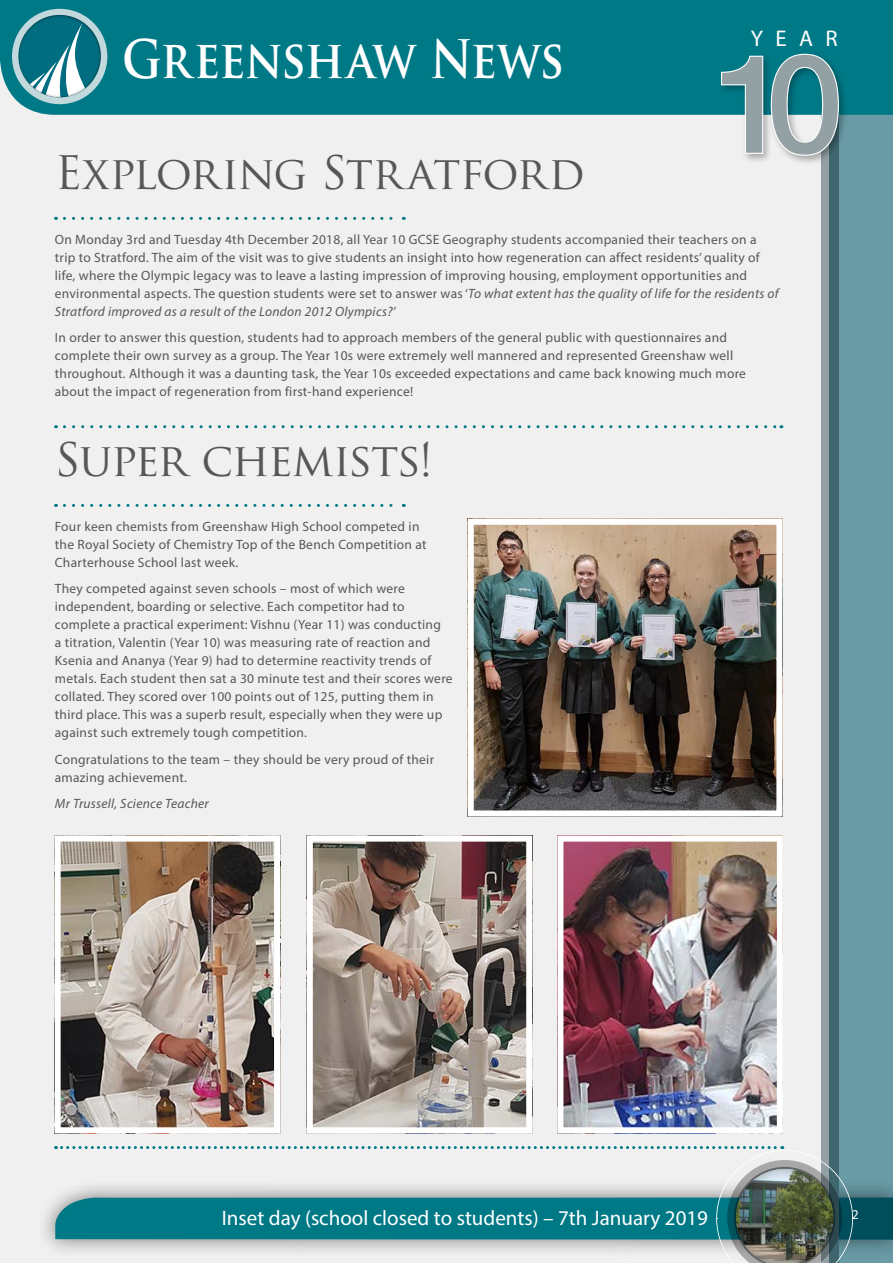
<style>
.page{position:relative;width:893px;height:1263px;background:#f0f0f1}
.page>*{position:absolute;margin:0;border:0;box-sizing:border-box;transform-origin:0 0}
.t1{font:700 51.75px "Trajan Pro";letter-spacing:-.015em;color:#fff;scale:.87 1}
.t2{font:45px "Trajan Pro";letter-spacing:-.03em;color:#575756}
.t3{font:22.8px "Myriad Pro";color:#fff}
.t4{font:21px "Myriad Pro";color:#fff}
.t5{font:13.5px/18px "Myriad Pro";letter-spacing:.02em;color:#575756}
.t6{font:italic 13.5px "Myriad Pro";letter-spacing:.02em;color:#575756}
.t7{font:13.5px "Myriad Pro";color:#fff}
.s1{font-style:italic}
</style>
<div class="page">
<div style="left:37px;top:1178px;width:856px;height:80px;background:#000;opacity:.5"></div>
<div style="left:822px;top:6px;width:17px;height:1257px;background:#93a1a4"></div>
<svg style="left:829px;top:115px;width:64px;height:1031px;background:#5f8d98"></svg>
<div style="left:0;top:0;width:893px;height:115px;background:#007987"></div>
<div style="left:12px;top:9px;width:95px;height:95px;background:#c1d9dd;border-radius:50%"></div>
<div style="left:6px;top:3px;width:108px;height:95px;background:#000;opacity:.75"></div>
<div style="left:718px;top:51px;width:130px;height:114px;background:#000;opacity:.3"></div>
<svg style="left:720px;top:53px;width:119px;height:103px"></svg>
<svg style="left:64px;top:217px;width:340px;height:3px"></svg>
<svg style="left:64px;top:504px;width:340px;height:3px"></svg>
<img style="left:475px;top:526px;width:300px;height:283px">
<div style="left:468px;top:519px;width:314px;height:297px;border:6px solid #fff"></div>
<svg style="left:64px;top:425px;width:718px;height:3px"></svg>
<img style="left:62px;top:843px;width:211px;height:283px">
<div style="left:55px;top:836px;width:225px;height:297px;border:6px solid #fff"></div>
<img style="left:564px;top:843px;width:212px;height:283px">
<div style="left:557px;top:836px;width:226px;height:297px;border:6px solid #fff"></div>
<img style="left:314px;top:843px;width:211px;height:283px">
<div style="left:307px;top:836px;width:225px;height:297px;border:6px solid #fff"></div>
<svg style="left:55px;top:1146px;width:838px;height:117px"></svg>
<h1 class="t1" style="left:122px;top:27px;width:509px">Greenshaw News</h1>
<h2 class="t2" style="left:55px;top:144px;width:531px">Exploring Stratford</h2>
<h3 class="t3" style="left:751px;top:24px;width:88px">YEAR</h3>
<p class="t5" style="left:55px;top:230px;width:725px">On Monday 3rd and Tuesday 4th December 2018, all Year 10 GCSE Geography students accompanied their teachers on a trip to Stratford. The aim of the visit was to give students an insight into how regeneration can affect residents’ quality of life, where the Olympic legacy was to leave a lasting impression of improving housing, employment opportunities and environmental aspects. The question students were set to answer was ‘<span class="s1">To what extent has the quality of life for the residents of Stratford improved as a result of the London 2012 Olympics?’</span></p>
<p class="t5" style="left:55px;top:328px;width:693px">In order to answer this question, students had to approach members of the general public with questionnaires and complete their own survey as a group. The Year 10s were extremely well mannered and represented Greenshaw well throughout. Although it was a daunting task, the Year 10s exceeded expectations and came back knowing much more about the impact of regeneration from first-hand experience!</p>
<h2 class="t2" style="left:55px;top:431px;width:380px">Super chemists!</h2>
<p class="t5" style="left:55px;top:517px;width:373px">Four keen chemists from Greenshaw High School competed in the Royal Society of Chemistry Top of the Bench Competition at<br>Charterhouse School last week.</p>
<p class="t5" style="left:55px;top:579px;width:399px">They competed against seven schools – most of which were independent, boarding or selective. Each competitor had to complete a practical experiment: Vishnu (Year 11) was conducting<br>a titration, Valentin (Year 10) was measuring rate of reaction and Ksenia and Ananya (Year 9) had to determine reactivity trends of metals. Each student then sat a 30 minute test and their scores were collated. They scored over 100 points out of 125, putting them in third place. This was a superb result, especially when they were up against such extremely tough competition.</p>
<p class="t5" style="left:55px;top:750px;width:381px">Congratulations to the team – they should be very proud of their amazing achievement.</p>
<p class="t6" style="left:55px;top:795px;width:156px">Mr Trussell, Science Teacher</p>
<h3 class="t4" style="left:222px;top:1205px;width:488px">Inset day (school closed to students) – 7th January 2019</h3>
<p class="t7" style="left:852px;top:1206px;width:8px">2</p>
</div>
